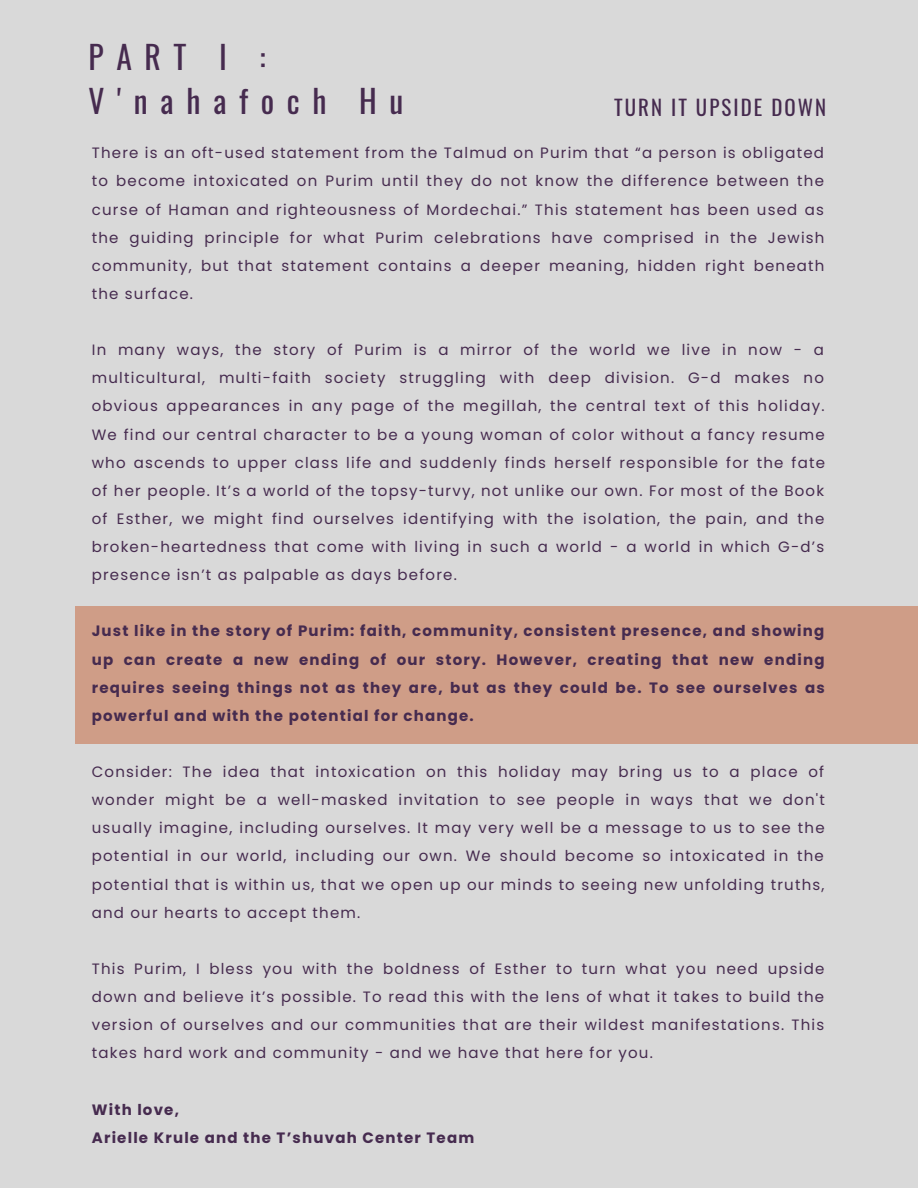
<style>
.page{position:relative;width:918px;height:1188px;background:#d9d9d9}
.page>*{position:absolute;margin:0;border:0;box-sizing:border-box;transform-origin:0 0}
.t1{font:31.65px/44px "Oswald";letter-spacing:.4em;color:#462b4f}
.t2{font:20.85px "Oswald";letter-spacing:.1em;color:#462b4f}
.t3{font:15px/28.2px "Poppins";letter-spacing:.08em;color:#462b4f;text-align:justify}
.t4{font:700 15px/28.2px "Poppins";letter-spacing:.08em;color:#462b4f;text-align:justify}
</style>
<div class="page">
<div style="left:75px;top:606px;width:843px;height:138px;background:#cf9d87"></div>
<h1 class="t1" style="left:89px;top:34px;width:316px">PART I :<br>V'nahafoch Hu</h1>
<h2 class="t2" style="left:614px;top:91px;width:214px">TURN IT UPSIDE DOWN</h2>
<p class="t3" style="left:92px;top:139px;width:734px">There is an oft-used statement from the Talmud on Purim that “a person is obligated to become intoxicated on Purim until they do not know the difference between the curse of Haman and righteousness of Mordechai.” This statement has been used as the guiding principle for what Purim celebrations have comprised in the Jewish community, but that statement contains a deeper meaning, hidden right beneath the surface.</p>
<p class="t3" style="left:92px;top:336px;width:735px">In many ways, the story of Purim is a mirror of the world we live in now - a multicultural, multi-faith society struggling with deep division. G-d makes no obvious appearances in any page of the megillah, the central text of this holiday.<br>We find our central character to be a young woman of color without a fancy resume who ascends to upper class life and suddenly finds herself responsible for the fate of her people. It’s a world of the topsy-turvy, not unlike our own. For most of the Book of Esther, we might find ourselves identifying with the isolation, the pain, and the broken-heartedness that come with living in such a world - a world in which G-d’s presence isn’t as palpable as days before.</p>
<p class="t4" style="left:92px;top:617px;width:735px">Just like in the story of Purim: faith, community, consistent presence, and showing up can create a new ending of our story. However, creating that new ending requires seeing things not as they are, but as they could be. To see ourselves as powerful and with the potential for change.</p>
<p class="t3" style="left:92px;top:758px;width:735px">Consider: The idea that intoxication on this holiday may bring us to a place of wonder might be a well-masked invitation to see people in ways that we don't usually imagine, including ourselves. It may very well be a message to us to see the potential in our world, including our own. We should become so intoxicated in the potential that is within us, that we open up our minds to seeing new unfolding truths, and our hearts to accept them.</p>
<p class="t3" style="left:92px;top:955px;width:734px">This Purim, I bless you with the boldness of Esther to turn what you need upside down and believe it’s possible. To read this with the lens of what it takes to build the version of ourselves and our communities that are their wildest manifestations. This takes hard work and community - and we have that here for you.</p>
<p class="t4" style="left:92px;top:1095px;width:384px">With love,<br>Arielle Krule and the T’shuvah Center Team</p>
</div>
